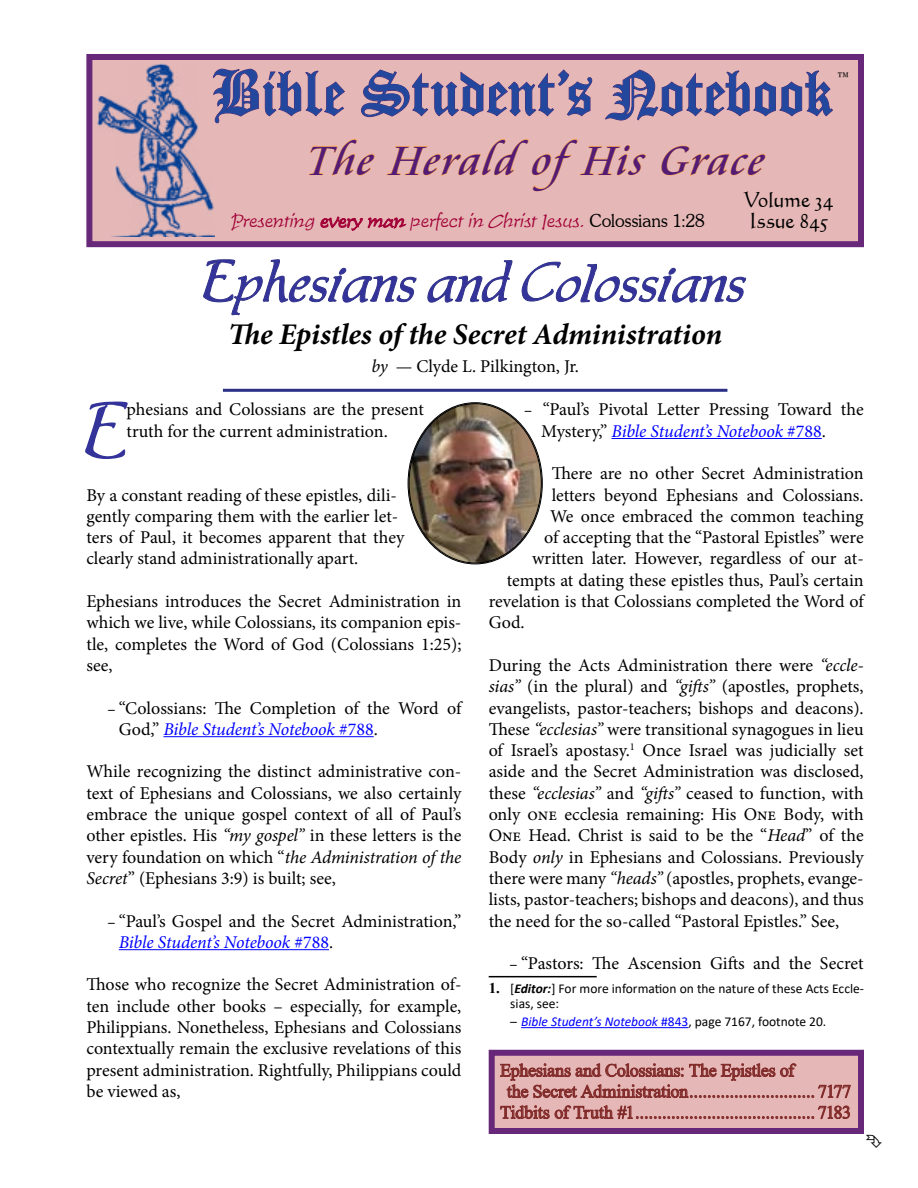
<style>
.page{position:relative;width:918px;height:1188px;background:#fff}
.page>*{position:absolute;margin:0;border:0;box-sizing:border-box;transform-origin:0 0}
.t1{font:73.8px "Allure SSK";color:#339}
.t2{font:69px "Cloister Black BT";color:#24479e}
.t3{font:54px "Allure SSK";letter-spacing:.005em;color:#339}
.t4{font:italic 45px "Cataneo BT";color:#541b74}
.t5{font:italic 700 30px "Minion Pro";letter-spacing:-.005em;color:#000}
.t6{font:21px "Calligraphic 421 BT Roman B";letter-spacing:-.01em;color:#000}
.t7{font:18px/21.3px "Minion Pro";color:#000}
.t8{font:18px "Times New Roman";letter-spacing:-.015em;color:#812b2a}
.t9{font:italic 18px "Time Scr D Ligh";color:#a20037}
.t10{font:300 18px "Souvenir IT Cby BT";color:#000}
.t11{font:13.5px/15px "Calibri";color:#000}
.t12{font:italic 13.5px "Calibri";color:#00f}
.s1{font-family:"Souvenir IT Cby BT";font-weight:300;font-style:normal;color:#000}
.s2{font-style:italic}
.s3{font-family:"Calibri";font-size:13.5px}
.s4{font-style:italic;color:#00f}
.s5{color:#00f}
.s6{font-family:"Times New Roman";font-weight:700;font-size:15px}
.s7{font-weight:700;font-style:italic}
.s8{color:#000}
.s9{font-style:normal}
.s10{font-style:normal;color:#000}
</style>
<div class="page">
<hr style="left:612px;top:438px;width:210px;height:1px;background:#00f">
<hr style="left:489px;top:976px;width:108px;height:1px;background:#000">
<hr style="left:521px;top:1027px;width:167px;height:1px;background:#00f">
<div style="left:86px;top:54px;width:778px;height:193px;background:#e5b8b7;border:6px solid #672879"></div>
<svg style="left:215px;top:68px;width:130px;height:56px"></svg>
<svg style="left:361px;top:69px;width:232px;height:48px"></svg>
<svg style="left:605px;top:69px;width:228px;height:52px"></svg>
<svg style="left:308px;top:138px;width:67px;height:38px"></svg>
<svg style="left:386px;top:138px;width:260px;height:54px"></svg>
<svg style="left:661px;top:145px;width:105px;height:31px"></svg>
<svg style="left:320px;top:216px;width:87px;height:15px"></svg>
<img style="left:97px;top:64px;width:118px;height:172px">
<div style="left:492px;top:1053px;width:369px;height:78px;background:#e5b8b7"></div>
<svg style="left:500px;top:1063px;width:351px;height:35px"></svg>
<svg style="left:500px;top:1105px;width:350px;height:14px"></svg>
<div style="left:489px;top:1050px;width:375px;height:84px;border:6px solid #672879"></div>
<hr style="left:163px;top:736px;width:211px;height:1px;background:#00f">
<hr style="left:119px;top:949px;width:210px;height:1px;background:#00f">
<hr style="left:223px;top:389px;width:504px;height:3px;background:#2b3086">
<svg style="left:203px;top:259px;width:214px;height:57px"></svg>
<svg style="left:427px;top:260px;width:86px;height:43px"></svg>
<svg style="left:521px;top:261px;width:225px;height:42px"></svg>
<img style="left:408px;top:403px;width:134px;height:161px">
<h2 class="t2" style="left:212px;top:51px;width:621px">Bible Student’s Notebook</h2>
<p class="t10" style="left:836px;top:67px;width:16px">™</p>
<h3 class="t4" style="left:305px;top:132px;width:469px">The Herald ofHis Grace</h3>
<p class="t6" style="left:744px;top:186px;width:91px">Volume 34</p>
<p class="t9" style="left:231px;top:211px;width:476px">Presenting every man perfect in Christ Jesus. <span class="s1">C o l o s s i a n s 1: 2 8</span></p>
<p class="t6" style="left:749px;top:207px;width:80px">Issue 845</p>
<h3 class="t3" style="left:205px;top:259px;width:543px">Ephesians and Colossians</h3>
<h3 class="t5" style="left:228px;top:313px;width:496px">The Epistles of the Secret Administration</h3>
<p class="t7" style="left:371px;top:356px;width:209px"><span class="s2">by</span> — Clyde L. Pilkington, Jr.</p>
<h1 class="t1" style="left:86px;top:401px;width:42px">E</h1>
<p class="t7" style="left:127px;top:399px;width:299px">phesians and Colossians are the present truth for the current administration.</p>
<p class="t7" style="left:86px;top:484px;width:320px">By a constant reading of these epistles, dili&shy;gently comparing them with the earlier let&shy;ters of Paul, it becomes apparent that they clearly stand administrationally apart.</p>
<p class="t7" style="left:86px;top:591px;width:377px;text-align:justify">Ephesians introduces the Secret Administration in which we live, while Colossians, its companion epis&shy;tle, completes the Word of God (Colossians 1:25); see,</p>
<p class="t7" style="left:119px;top:697px;width:344px;text-indent:-11px"><span class="s3">–</span> “Colossians: The Completion of the Word of<br>God,” <span class="s4">Bible Student’s Notebook</span> <span class="s5">#788</span>.</p>
<p class="t7" style="left:86px;top:761px;width:377px;text-align:justify">While recognizing the distinct administrative con&shy;text of Ephesians and Colossians, we also certainly embrace the unique gospel context of all of Paul’s other epistles. His <span class="s2">“my gospel”</span> in these letters is the very foundation on which “<span class="s2">the Administration of the Secret</span>” (Ephesians 3:9) is built; see,</p>
<p class="t7" style="left:119px;top:910px;width:344px;text-indent:-11px"><span class="s3">–</span> “Paul’s Gospel and the Secret Administration,”<br><span class="s4">Bible Student’s Notebook</span> <span class="s5">#788</span>.</p>
<p class="t7" style="left:86px;top:974px;width:377px;text-align:justify">Those who recognize the Secret Administration of&shy;ten include other books – especially, for example, Philippians. Nonetheless, Ephesians and Colossians contextually remain the exclusive revelations of this present administration. Rightfully, Philippians could be viewed as,</p>
<p class="t7" style="left:541px;top:399px;width:324px;text-indent:-17px"><span class="s3">–</span> “Paul’s Pivotal Letter Pressing Toward the<br>Mystery,” <span class="s4">Bible Student’s Notebook</span> <span class="s5">#788</span>.</p>
<p class="t7" style="left:552px;top:463px;width:314px">There are no other Secret Administration</p>
<p class="t7" style="left:552px;top:484px;width:314px">letters beyond Ephesians and Colossians.</p>
<p class="t7" style="left:550px;top:506px;width:315px">We once embraced the common teaching</p>
<p class="t7" style="left:544px;top:527px;width:321px">of accepting that the “Pastoral Epistles” were</p>
<p class="t7" style="left:532px;top:548px;width:333px">written later. However, regardless of our at-</p>
<p class="t7" style="left:507px;top:569px;width:359px">tempts at dating these epistles thus, Paul’s certain</p>
<p class="t7" style="left:489px;top:591px;width:377px">revelation is that Colossians completed the Word of</p>
<p class="t7" style="left:489px;top:612px;width:37px">God.</p>
<p class="t7" style="left:489px;top:655px;width:377px;text-align:justify">During the Acts Administration there were <span class="s2">“eccle&shy;sias”</span> (in the plural) and <span class="s2">“gifts”</span> (apostles, prophets, evangelists, pastor-teachers; bishops and deacons).<br>These <span class="s2">“ecclesias”</span> were transitional synagogues in lieu of Israel’s apostasy.<sup>1</sup> Once Israel was judicially set aside and the Secret Administration was disclosed, these <span class="s2">“ecclesias”</span> and <span class="s2">“gifts”</span> ceased to function, with only one ecclesia remaining: His One Body, with One Head. Christ is said to be the “<span class="s2">Head</span>” of the Body <span class="s2">only</span> in Ephesians and Colossians. Previously there were many <span class="s2">“heads”</span> (apostles, prophets, evange&shy;lists, pastor-teachers; bishops and deacons), and thus the need for the so-called “Pastoral Epistles.” See,</p>
<p class="t7" style="left:510px;top:953px;width:355px"><span class="s3">–</span> “Pastors: The Ascension Gifts and the Secret</p>
<p class="t11" style="left:510px;top:981px;width:355px;text-indent:-22px"><span class="s6">1.</span> [<span class="s7">Editor:</span>] For more information on the nature of these Acts Eccle&shy;sias, see:</p>
<p class="t12" style="left:510px;top:1012px;width:317px"><span class="s8">–</span> Bible Student’s Notebook <span class="s9">#843</span><span class="s10">, page 7167, footnote 20.</span></p>
<p class="t8" style="left:500px;top:1058px;width:296px">Ephesians and Colossians: The Epistles of</p>
<p class="t8" style="left:507px;top:1079px;width:346px">the Secret Administration............................ 7177</p>
<p class="t8" style="left:500px;top:1100px;width:352px">Tidbits of Truth #1........................................ 7183</p>
</div>
